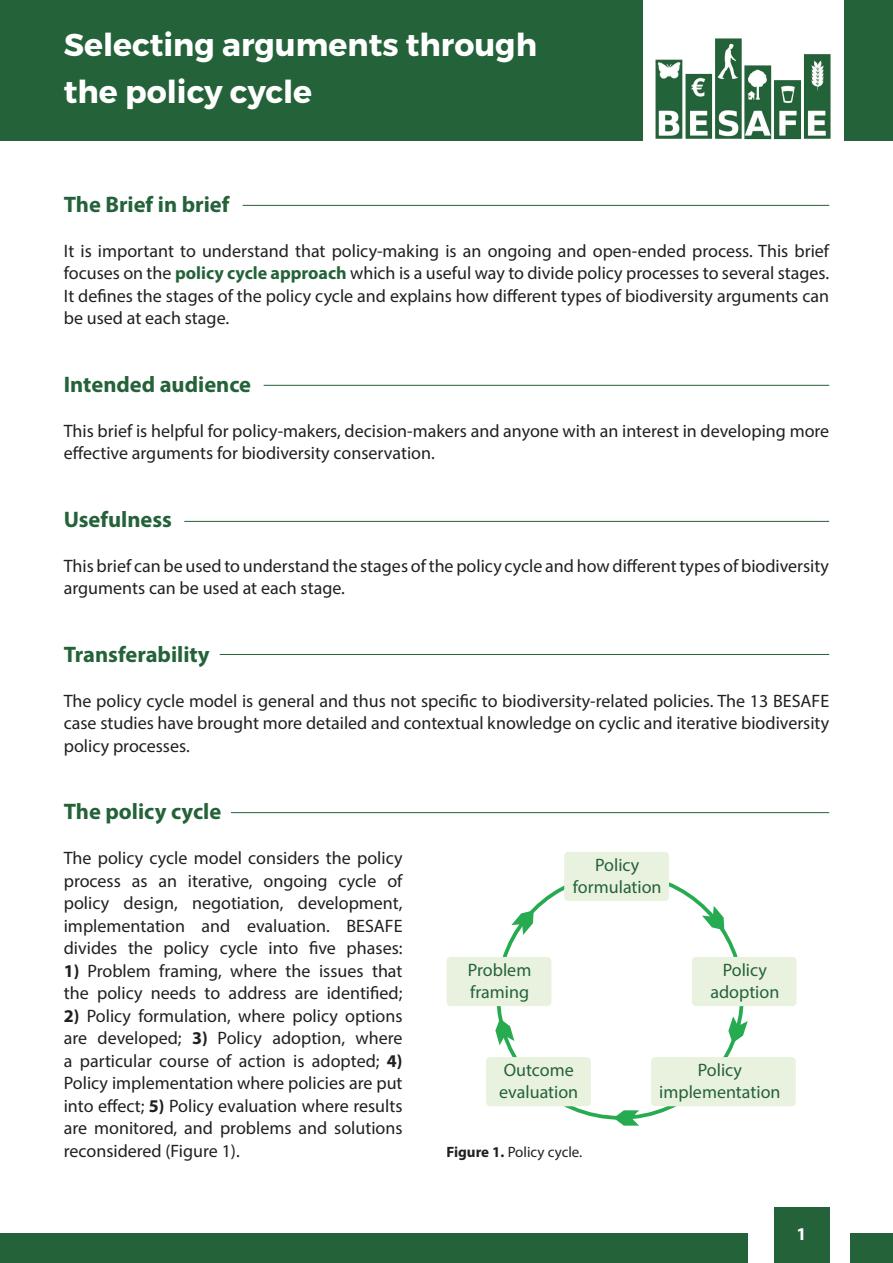
<style>
.page{position:relative;width:893px;height:1263px;background:#fff}
.page>*{position:absolute;margin:0;border:0;box-sizing:border-box;transform-origin:0 0}
.t1{font:700 31.5px/46.5px "Montserrat";color:#fff}
.t2{font:700 22.5px "Myriad Pro";color:#246239}
.t3{font:18px/22.5px "Myriad Pro";color:#231f20;text-align:justify}
.t4{font:18px/21.6px "Myriad Pro";color:#246239;text-align:center}
.t5{font:700 18px "Myriad Pro";color:#fff}
.t6{font:15px "Myriad Pro";color:#231f20}
.s1{font-weight:700;color:#246239}
.s2{font-weight:700}
</style>
<div class="page">
<img style="left:655px;top:38px;width:176px;height:102px">
<div style="left:0;top:0;width:642px;height:140px;background:#246239"></div>
<div style="left:844px;top:0;width:49px;height:140px;background:#246239"></div>
<div style="left:774px;top:1208px;width:55px;height:55px;background:#246239"></div>
<div style="left:0;top:1233px;width:748px;height:30px;background:#246239"></div>
<div style="left:850px;top:1233px;width:43px;height:30px;background:#246239"></div>
<hr style="left:264px;top:385px;width:565px;height:1px;background:#246239">
<hr style="left:184px;top:521px;width:645px;height:1px;background:#246239">
<hr style="left:220px;top:654px;width:609px;height:1px;background:#246239">
<hr style="left:231px;top:812px;width:598px;height:1px;background:#246239">
<hr style="left:243px;top:205px;width:586px;height:1px;background:#246239">
<div style="left:564px;top:852px;width:105px;height:49px;background:#e9f2df;border-radius:4px"></div>
<div style="left:692px;top:957px;width:105px;height:49px;background:#e9f2df;border-radius:4px"></div>
<div style="left:447px;top:957px;width:104px;height:49px;background:#e9f2df;border-radius:4px"></div>
<div style="left:486px;top:1057px;width:105px;height:49px;background:#e9f2df;border-radius:4px"></div>
<div style="left:651px;top:1057px;width:145px;height:49px;background:#e9f2df;border-radius:4px"></div>
<svg style="left:511px;top:910px;width:23px;height:25px"></svg>
<svg style="left:702px;top:906px;width:22px;height:24px"></svg>
<svg style="left:728px;top:1016px;width:20px;height:27px"></svg>
<svg style="left:495px;top:1018px;width:19px;height:27px"></svg>
<svg style="left:614px;top:1110px;width:25px;height:15px"></svg>
<h1 class="t1" style="left:64px;top:22px;width:475px">Selecting arguments through the policy cycle</h1>
<p class="t2" style="left:64px;top:189px;width:167px">The Brief in brief</p>
<p class="t3" style="left:64px;top:239px;width:767px">It is important to understand that policy-making is an ongoing and open-ended process. This brief focuses on the <span class="s1">policy cycle approach</span> which is a useful way to divide policy processes to several stages.<br>It defines the stages of the policy cycle and explains how different types of biodiversity arguments can be used at each stage.</p>
<p class="t2" style="left:64px;top:369px;width:189px">Intended audience</p>
<p class="t3" style="left:64px;top:419px;width:767px">This brief is helpful for policy-makers, decision-makers and anyone with an interest in developing more effective arguments for biodiversity conservation.</p>
<p class="t2" style="left:64px;top:504px;width:110px">Usefulness</p>
<p class="t3" style="left:64px;top:554px;width:767px">This brief can be used to understand the stages of the policy cycle and how different types of biodiversity arguments can be used at each stage.</p>
<p class="t2" style="left:64px;top:639px;width:147px">Transferability</p>
<p class="t3" style="left:64px;top:689px;width:767px">The policy cycle model is general and thus not specific to biodiversity-related policies. The 13 BESAFE case studies have brought more detailed and contextual knowledge on cyclic and iterative biodiversity policy processes.</p>
<p class="t2" style="left:64px;top:797px;width:159px">The policy cycle</p>
<p class="t3" style="left:64px;top:846px;width:340px">The policy cycle model considers the policy process as an iterative, ongoing cycle of policy design, negotiation, development, implementation and evaluation. BESAFE divides the policy cycle into five phases:</p>
<p class="t3" style="left:64px;top:959px;width:340px"><span class="s2">1)</span> Problem framing, where the issues that the policy needs to address are identified;</p>
<p class="t3" style="left:64px;top:1004px;width:340px"><span class="s2">2)</span> Policy formulation, where policy options are developed; <span class="s2">3)</span> Policy adoption, where a particular course of action is adopted; <span class="s2">4)<br></span>Policy implementation where policies are put into effect; <span class="s2">5)</span> Policy evaluation where results are monitored, and problems and solutions reconsidered (Figure 1).</p>
<p class="t4" style="left:573px;top:854px;width:90px">Policy formulation</p>
<p class="t4" style="left:468px;top:959px;width:65px;text-align:left">Problem framing</p>
<p class="t4" style="left:710px;top:959px;width:70px">Policy adoption</p>
<p class="t4" style="left:499px;top:1059px;width:81px;text-align:left">Outcome evaluation</p>
<p class="t4" style="left:659px;top:1059px;width:123px">Policy implementation</p>
<p class="t6" style="left:446px;top:1142px;width:137px"><span class="s2">Figure 1.</span> Policy cycle.</p>
<p class="t5" style="left:797px;top:1222px;width:11px">1</p>
</div>
